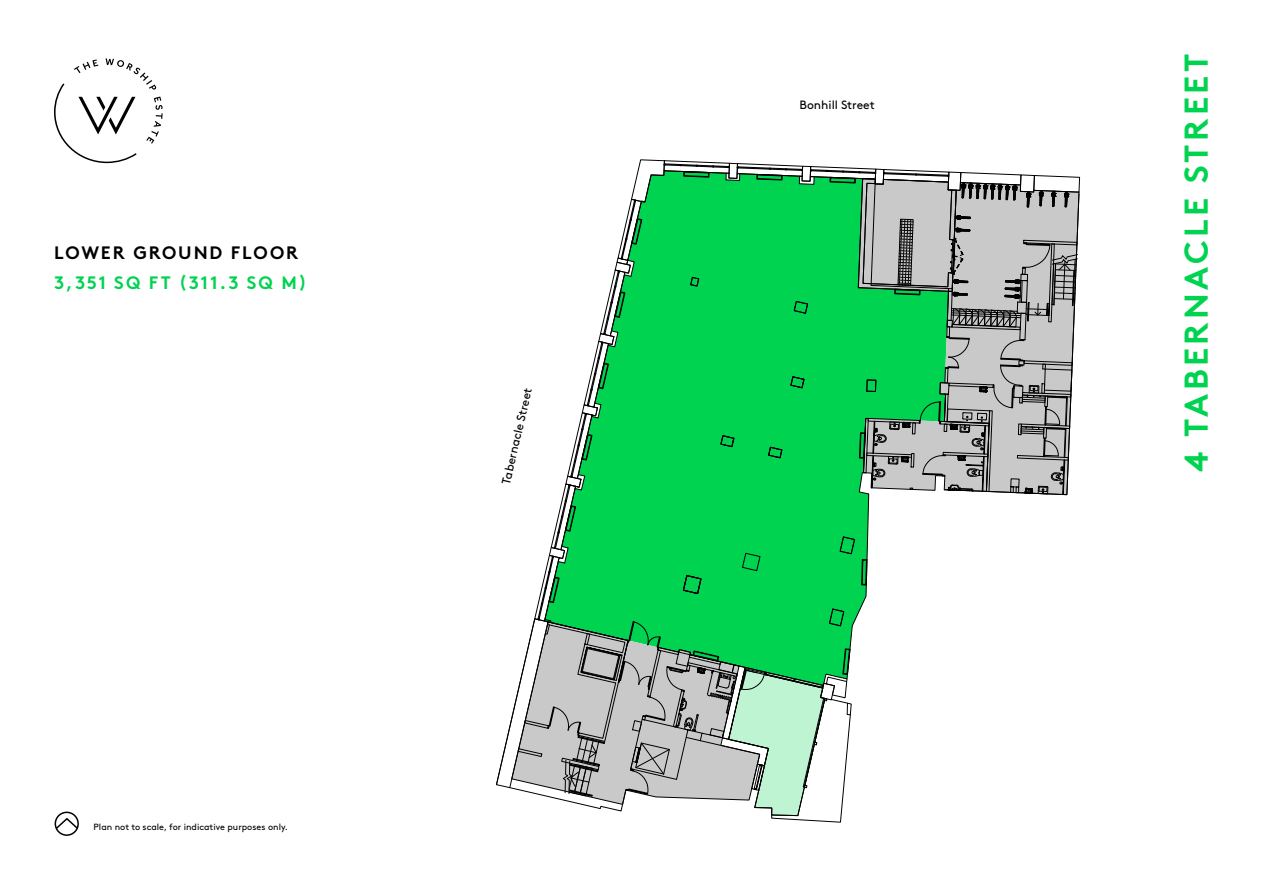
<style>
.page{position:relative;width:1263px;height:893px;background:#fff}
.page>*{position:absolute;margin:0;border:0;box-sizing:border-box;transform-origin:0 0}
.t1{font:700 33px "Brown";letter-spacing:.105em;color:#00d350}
.t2{font:700 18px "Brown";letter-spacing:.105em;color:#00d350}
.t3{font:700 18px "Brown";letter-spacing:.105em;color:#000}
.t4{font:12px "Brown";color:#000}
.t5{font:9px "Brown";color:#000}
</style>
<div class="page">
<div style="left:55px;top:812px;width:24px;height:24px;border:2px solid #000;border-radius:50%"></div>
<svg style="left:54px;top:817px;width:25px;height:13px"></svg>
<svg style="left:496px;top:159px;width:584px;height:664px"></svg>
<svg style="left:54px;top:58px;width:109px;height:105px"></svg>
<h2 class="t3" style="left:54px;top:239px;width:246px">LOWER GROUND FLOOR</h2>
<h2 class="t2" style="left:54px;top:268px;width:255px">3,351 SQ FT (311.3 SQ M)</h2>
<p class="t5" style="left:94px;top:820px;width:196px">Plan not to scale, for indicative purposes only.</p>
<h3 class="t4" style="left:497px;top:482px;width:100px;rotate:-77deg">Tabernacle Street</h3>
<h3 class="t4" style="left:799px;top:96px;width:77px">Bonhill Street</h3>
<h1 class="t1" style="left:1169px;top:472px;width:420px;rotate:-90deg">4 TABERNACLE STREET</h1>
</div>
